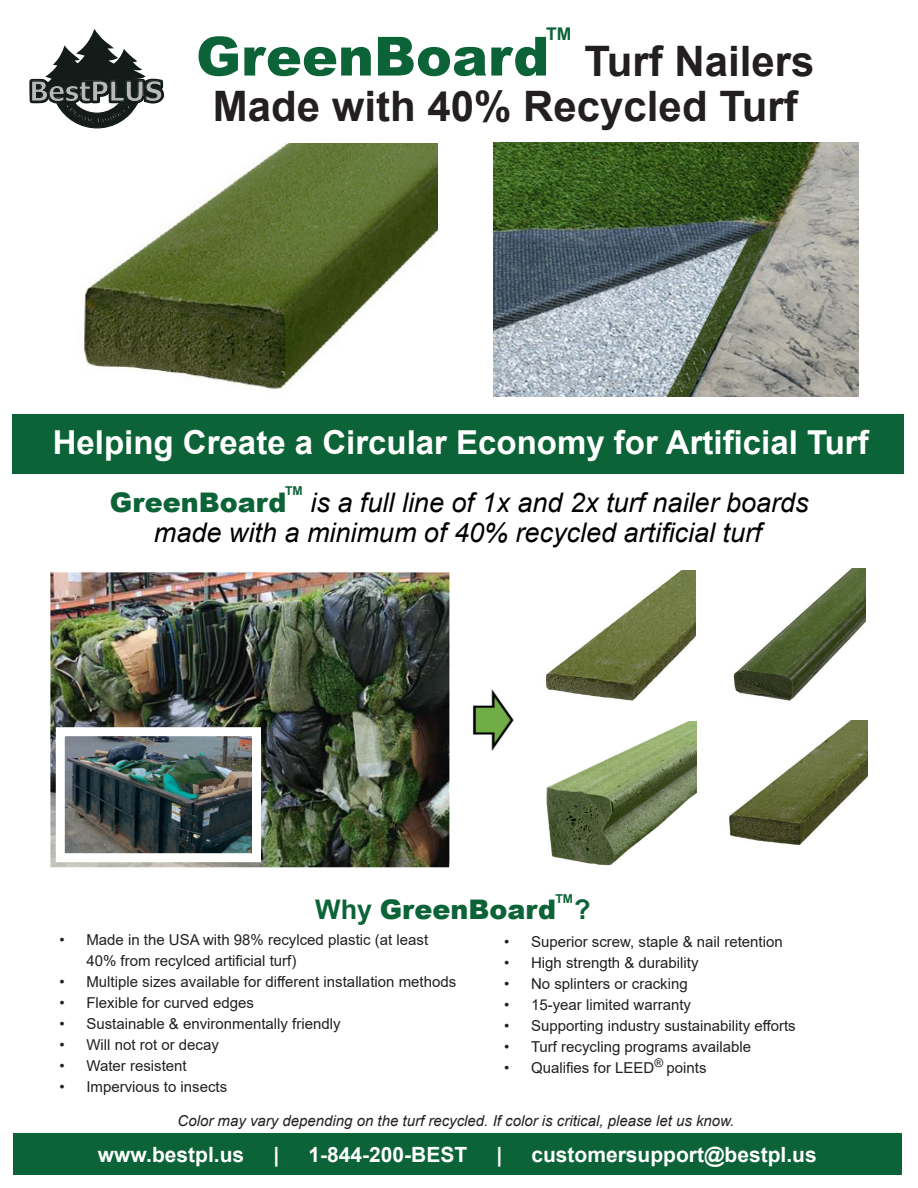
<style>
.page{position:relative;width:918px;height:1188px;background:#fff}
.page>*{position:absolute;margin:0;border:0;box-sizing:border-box;transform-origin:0 0}
.t1{font:700 42px/45px "Arial";color:#231f20;text-align:center}
.t2{font:700 33px "Arial";color:#fff}
.t3{font:700 27.6px "Tahoma";color:#b9b9ba}
.t4{font:italic 27px "Arial";color:#000}
.t5{font:900 27px "Arial";color:#0b6337}
.t6{font:700 21px "Arial";color:#fff}
.t7{font:700 17.55px "Arial";color:#0b6337}
.t8{font:15px/21px "Arial";color:#231f20}
.t9{font:italic 15px "Arial";color:#231f20}
.t10{font:700 12.3px "Arial";color:#0b6337}
.s1{font-weight:900;font-size:54px;color:#0b6337}
.s2{font-weight:900;font-style:normal;color:#0b6337}
.s3{font-weight:700}
</style>
<div class="page">
<svg style="left:29px;top:29px;width:135px;height:100px"></svg>
<img style="left:50px;top:572px;width:399px;height:295px">
<img style="left:493px;top:142px;width:366px;height:255px">
<img style="left:472px;top:689px;width:42px;height:62px">
<img style="left:82px;top:143px;width:356px;height:247px">
<img style="left:733px;top:568px;width:132px;height:133px">
<img style="left:545px;top:571px;width:150px;height:151px">
<img style="left:546px;top:722px;width:151px;height:144px">
<img style="left:728px;top:720px;width:140px;height:125px">
<img style="left:66px;top:737px;width:185px;height:115px">
<div style="left:56px;top:727px;width:205px;height:135px;border:9px solid #fff"></div>
<div style="left:13px;top:1133px;width:889px;height:42px;background:#0b6337"></div>
<div style="left:13px;top:414px;width:891px;height:60px;background:#0b6337"></div>
<p class="t3" style="left:29px;top:72px;width:134px">BestPLUS</p>
<p class="t7" style="left:546px;top:21px;width:27px">TM</p>
<p class="t1" style="left:196px;top:39px;width:620px"><span class="s1">GreenBoard</span> Turf Nailers<br>Made with 40% Recycled Turf</p>
<p class="t2" style="left:53px;top:419px;width:817px">Helping Create a Circular Economy for Artificial Turf</p>
<p class="t10" style="left:285px;top:483px;width:19px">TM</p>
<p class="t4" style="left:110px;top:485px;width:700px"><span class="s2">GreenBoard</span> is a full line of 1x and 2x turf nailer boards</p>
<p class="t4" style="left:154px;top:515px;width:609px">made with a minimum of 40% recycled artificial turf</p>
<p class="t10" style="left:555px;top:890px;width:19px">TM</p>
<p class="t8" style="left:504px;top:931px;width:280px">• Superior screw, staple &amp; nail retention</p>
<p class="t8" style="left:504px;top:952px;width:196px">• High strength &amp; durability</p>
<p class="t8" style="left:504px;top:973px;width:185px">• No splinters or cracking</p>
<p class="t8" style="left:504px;top:994px;width:189px">• 15-year limited warranty</p>
<p class="t8" style="left:504px;top:1015px;width:293px">• Supporting industry sustainability efforts</p>
<p class="t8" style="left:504px;top:1036px;width:249px">• Turf recycling programs available</p>
<p class="t8" style="left:504px;top:1057px;width:204px">• Qualifies for LEED<sup>®</sup> points</p>
<p class="t5" style="left:315px;top:890px;width:277px"><span class="s3">Why</span> GreenBoard <span class="s3">?</span></p>
<p class="t8" style="left:86px;top:929px;width:343px;text-indent:-27px">• Made in the USA with 98% recylced plastic (at least<br>40% from recylced artificial turf)</p>
<p class="t8" style="left:59px;top:971px;width:398px">• Multiple sizes available for different installation methods</p>
<p class="t8" style="left:59px;top:992px;width:196px">• Flexible for curved edges</p>
<p class="t8" style="left:59px;top:1013px;width:283px">• Sustainable &amp; environmentally friendly</p>
<p class="t8" style="left:59px;top:1034px;width:161px">• Will not rot or decay</p>
<p class="t8" style="left:59px;top:1055px;width:129px">• Water resistent</p>
<p class="t8" style="left:59px;top:1076px;width:169px">• Impervious to insects</p>
<p class="t9" style="left:178px;top:1111px;width:558px">Color may vary depending on the turf recycled. If color is critical, please let us know.</p>
<p class="t6" style="left:98px;top:1140px;width:148px">www.bestpl.us</p>
<p class="t6" style="left:273px;top:1140px;width:7px">|</p>
<p class="t6" style="left:308px;top:1140px;width:160px">1-844-200-BEST</p>
<p class="t6" style="left:496px;top:1140px;width:7px">|</p>
<p class="t6" style="left:531px;top:1140px;width:287px">customersupport@bestpl.us</p>
</div>
